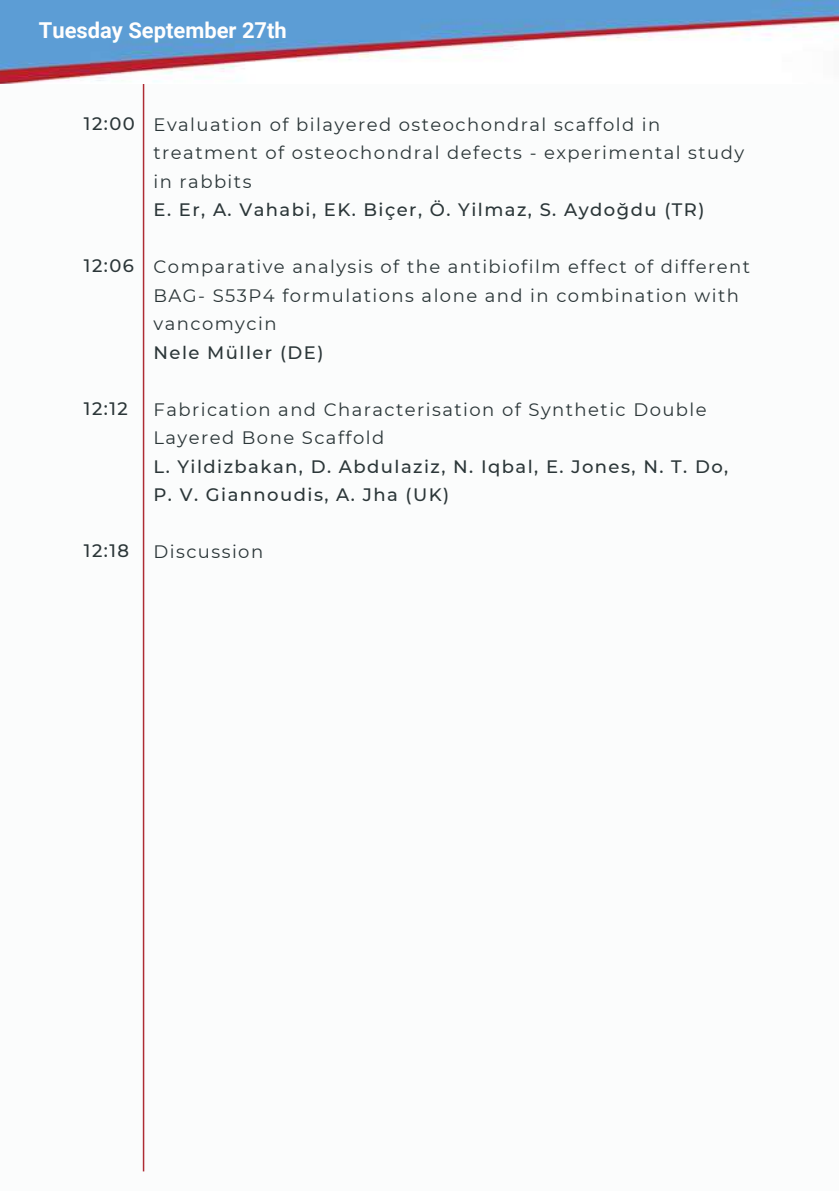
<style>
.page{position:relative;width:839px;height:1191px;background:#fff}
.page>*{position:absolute;margin:0;border:0;box-sizing:border-box;transform-origin:0 0}
.t1{font:700 22px "Roboto";color:#fffefd}
.t2{font:18px/28.4px "Montserrat";letter-spacing:.08em;color:#2b3638}
.t3{font:500 18px/28.4px "Montserrat";letter-spacing:.08em;color:#2b3638}
</style>
<div class="page">
<div style="left:0;top:0;width:838px;height:1191px;background:#fbfcfc"></div>
<hr style="left:143px;top:84px;width:1px;height:1087px;background:#ae2c34">
<img style="left:0;top:0;width:838px;height:84px">
<p class="t1" style="left:39px;top:17px;width:249px">Tuesday September 27th</p>
<p class="t3" style="left:84px;top:109px;width:52px">12:00</p>
<p class="t3" style="left:84px;top:251px;width:51px">12:06</p>
<p class="t3" style="left:84px;top:394px;width:45px">12:12</p>
<p class="t3" style="left:84px;top:536px;width:47px">12:18</p>
<p class="t2" style="left:153px;top:110px;width:592px">Evaluation of bilayered osteochondral scaffold in treatment of osteochondral defects - experimental study in rabbits</p>
<p class="t3" style="left:153px;top:196px;width:552px">E. Er, A. Vahabi, EK. Biçer, Ö. Yilmaz, S. Aydoğdu (TR)</p>
<p class="t2" style="left:153px;top:253px;width:598px">Comparative analysis of the antibiofilm effect of different<br>BAG- S53P4 formulations alone and in combination with vancomycin</p>
<p class="t3" style="left:153px;top:338px;width:171px">Nele Müller (DE)</p>
<p class="t2" style="left:153px;top:395px;width:554px">Fabrication and Characterisation of Synthetic Double<br>Layered Bone Scaffold</p>
<p class="t3" style="left:153px;top:452px;width:576px">L. Yildizbakan, D. Abdulaziz, N. Iqbal, E. Jones, N. T. Do,<br>P. V. Giannoudis, A. Jha (UK)</p>
<p class="t2" style="left:153px;top:538px;width:111px">Discussion</p>
</div>
